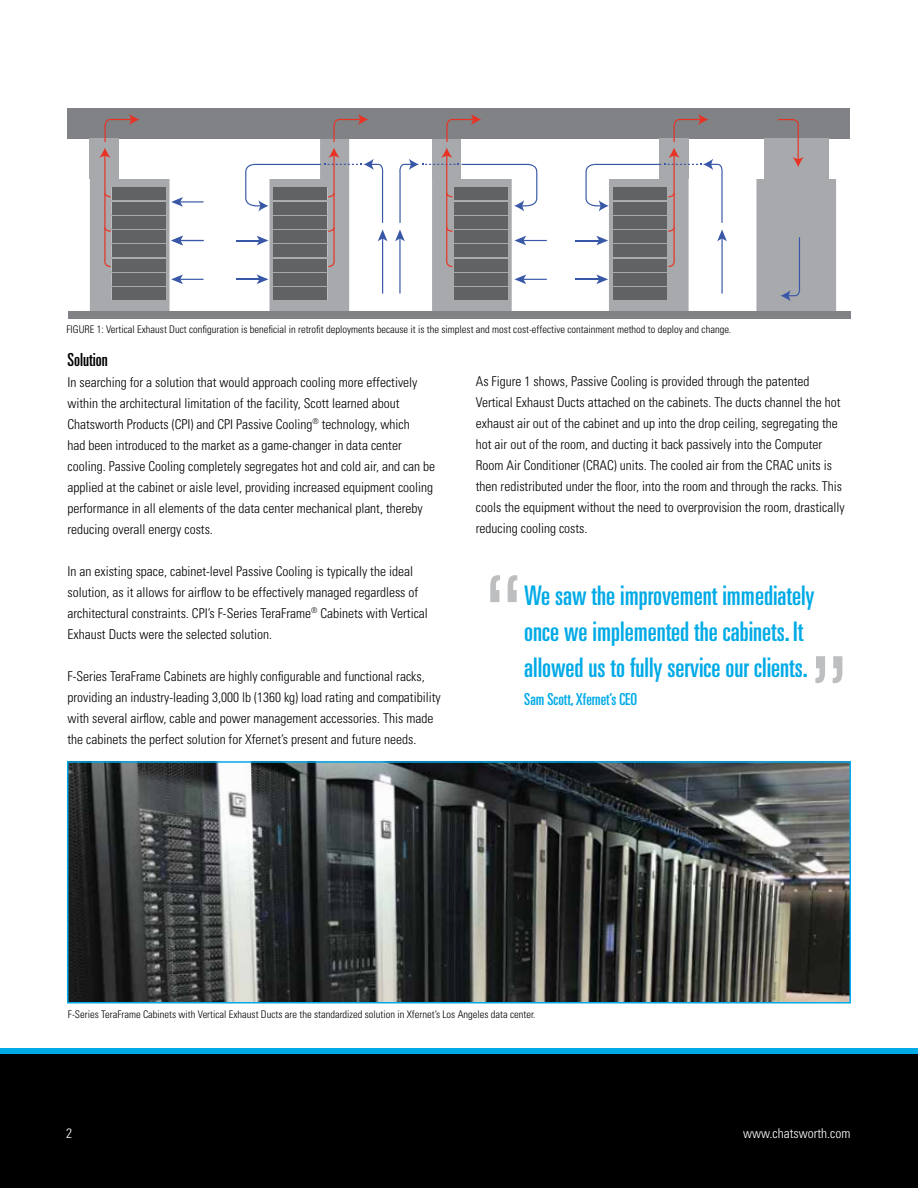
<style>
.page{position:relative;width:918px;height:1188px;background:#fff}
.page>*{position:absolute;margin:0;border:0;box-sizing:border-box;transform-origin:0 0}
.t1{font:ultra-condensed 27px/36px "Univers LT Std";color:#00aae7}
.t2{font:ultra-condensed 18px "Univers LT Std";color:#000}
.t3{font:ultra-condensed 16.5px "Univers LT Std";color:#00aae7}
.t4{font:300 condensed 13.5px/21px "Univers LT Std";color:#000}
.t5{font:300 condensed 13.5px "Univers LT Std";color:#fff}
.t6{font:300 condensed 10.5px "Univers LT Std";color:#000}
</style>
<div class="page">
<div style="left:0;top:1053px;width:918px;height:135px;background:#000"></div>
<div style="left:0;top:1048px;width:918px;height:6px;background:#00aae7"></div>
<img style="left:70px;top:764px;width:778px;height:237px">
<div style="left:67px;top:761px;width:784px;height:243px;border:2px solid #00aae7"></div>
<svg style="left:490px;top:575px;width:27px;height:27px"></svg>
<svg style="left:815px;top:656px;width:27px;height:27px"></svg>
<div style="left:432px;top:138px;width:29px;height:41px;background:#a7a9ac"></div>
<div style="left:68px;top:108px;width:782px;height:30px;background:#808285"></div>
<div style="left:764px;top:138px;width:64px;height:41px;background:#a7a9ac"></div>
<div style="left:90px;top:138px;width:29px;height:41px;background:#a7a9ac"></div>
<svg style="left:104px;top:114px;width:35px;height:28px"></svg>
<svg style="left:446px;top:114px;width:35px;height:28px"></svg>
<svg style="left:90px;top:148px;width:114px;height:163px"></svg>
<svg style="left:236px;top:114px;width:151px;height:197px"></svg>
<svg style="left:395px;top:148px;width:152px;height:163px"></svg>
<div style="left:756px;top:179px;width:80px;height:132px;background:#a7a9ac"></div>
<svg style="left:576px;top:114px;width:151px;height:197px"></svg>
<div style="left:68px;top:311px;width:782px;height:8px;background:#808285"></div>
<svg style="left:778px;top:119px;width:26px;height:48px"></svg>
<p class="t6" style="left:66px;top:323px;width:666px">FIGURE 1: Vertical Exhaust Duct configuration is beneficial in retrofit deployments because it is the simplest and most cost-effective containment method to deploy and change.</p>
<h2 class="t2" style="left:68px;top:349px;width:42px">Solution</h2>
<p class="t4" style="left:67px;top:372px;width:369px">In searching for a solution that would approach cooling more effectively within the architectural limitation of the facility, Scott learned about Chatsworth Products (CPI) and CPI Passive Cooling<sup>®</sup> technology, which<br>had been introduced to the market as a game-changer in data center cooling. Passive Cooling completely segregates hot and cold air, and can be applied at the cabinet or aisle level, providing increased equipment cooling performance in all elements of the data center mechanical plant, thereby reducing overall energy costs.</p>
<p class="t4" style="left:67px;top:561px;width:362px">In an existing space, cabinet-level Passive Cooling is typically the ideal solution, as it allows for airflow to be effectively managed regardless of architectural constraints. CPI’s F-Series TeraFrame<sup>®</sup> Cabinets with Vertical Exhaust Ducts were the selected solution.</p>
<p class="t4" style="left:67px;top:666px;width:375px">F-Series TeraFrame Cabinets are highly configurable and functional racks, providing an industry-leading 3,000 lb (1360 kg) load rating and compatibility with several airflow, cable and power management accessories. This made the cabinets the perfect solution for Xfernet’s present and future needs.</p>
<p class="t4" style="left:476px;top:371px;width:370px">As Figure 1 shows, Passive Cooling is provided through the patented Vertical Exhaust Ducts attached on the cabinets. The ducts channel the hot exhaust air out of the cabinet and up into the drop ceiling, segregating the hot air out of the room, and ducting it back passively into the Computer Room Air Conditioner (CRAC) units. The cooled air from the CRAC units is then redistributed under the floor, into the room and through the racks. This cools the equipment without the need to overprovision the room, drastically reducing cooling costs.</p>
<h1 class="t1" style="left:524px;top:577px;width:292px">We saw the improvement immediately once we implemented the cabinets. It allowed us to fully service our clients.</h1>
<p class="t3" style="left:524px;top:690px;width:114px">Sam Scott, Xfernet’s CEO</p>
<p class="t6" style="left:68px;top:1008px;width:469px">F-Series TeraFrame Cabinets with Vertical Exhaust Ducts are the standardized solution in Xfernet’s Los Angeles data center.</p>
<p class="t5" style="left:66px;top:1125px;width:7px">2</p>
<p class="t5" style="left:743px;top:1125px;width:109px">www.chatsworth.com</p>
</div>
